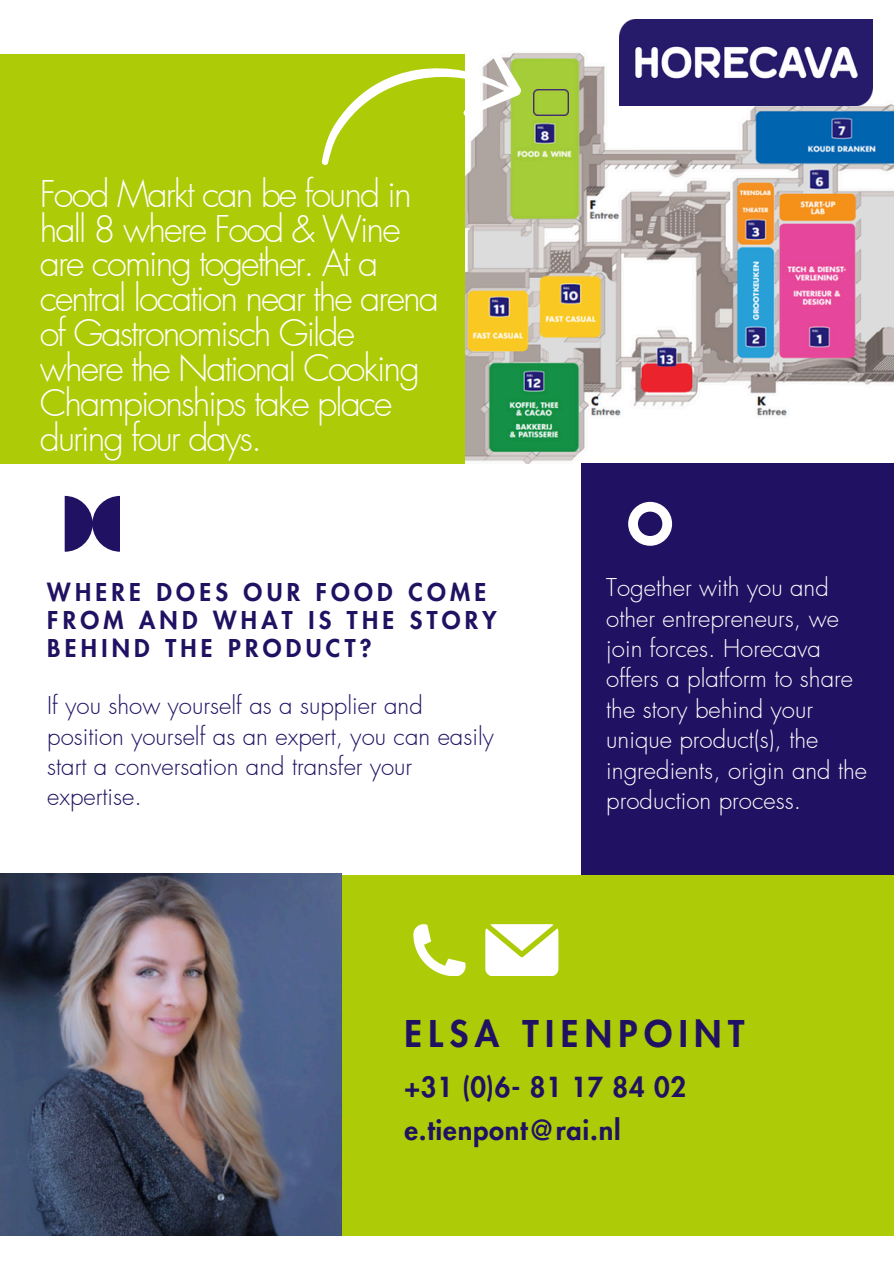
<style>
.page{position:relative;width:894px;height:1264px;background:#fff}
.page>*{position:absolute;margin:0;border:0;box-sizing:border-box;transform-origin:0 0}
.t1{font:300 36px/34.8px "Futura LT Pro";letter-spacing:-.055em;color:#fff}
.t2{font:800 36px "Futura LT Pro";letter-spacing:.18em;color:#201162}
.t3{font:800 27px "Futura LT Pro";letter-spacing:.03em;color:#201162}
.t4{font:300 24px/30.3px "Futura LT Pro";color:#fff}
.t5{font:300 24px/30.3px "Futura LT Pro";color:#201162}
.t6{font:800 24px/28.2px "Futura LT Pro";letter-spacing:.18em;color:#201162}
</style>
<div class="page">
<div style="left:0;top:54px;width:465px;height:409px;background:#adcb07"></div>
<img style="left:465px;top:49px;width:428px;height:414px">
<div style="left:581px;top:463px;width:312px;height:424px;background:#201162"></div>
<svg style="left:65px;top:496px;width:55px;height:55px"></svg>
<div style="left:341px;top:875px;width:552px;height:360px;background:#adcb07"></div>
<svg style="left:628px;top:502px;width:44px;height:43px"></svg>
<svg style="left:413px;top:924px;width:52px;height:51px"></svg>
<img style="left:0;top:873px;width:341px;height:361px">
<svg style="left:485px;top:924px;width:73px;height:51px;background:#f3f7dc"></svg>
<img style="left:533px;top:89px;width:35px;height:26px">
<svg style="left:321px;top:49px;width:212px;height:166px"></svg>
<img style="left:619px;top:20px;width:253px;height:85px">
<p class="t1" style="left:40px;top:177px;width:400px">Food Markt can be found in hall 8 where Food &amp; Wine are coming together. At a central location near the arena of Gastronomisch Gilde where the National Cooking<br>Championships take place during four days.</p>
<h2 class="t6" style="left:47px;top:579px;width:451px">WHERE DOES OUR FOOD COME<br>FROM AND WHAT IS THE STORY<br>BEHIND THE PRODUCT?</h2>
<p class="t4" style="left:606px;top:573px;width:262px">Together with you and other entrepreneurs, we join forces. Horecava offers a platform to share the story behind your unique product(s), the ingredients, origin and the production process.</p>
<p class="t5" style="left:47px;top:691px;width:448px">If you show yourself as a supplier and position yourself as an expert, you can easily start a conversation and transfer your expertise.</p>
<p class="t2" style="left:404px;top:1016px;width:341px">ELSA TIENPOINT</p>
<h5 class="t3" style="left:404px;top:1074px;width:283px">+31 (0)6- 81 17 84 02</h5>
<p class="t3" style="left:404px;top:1117px;width:218px">e.tienpont@rai.nl</p>
</div>
